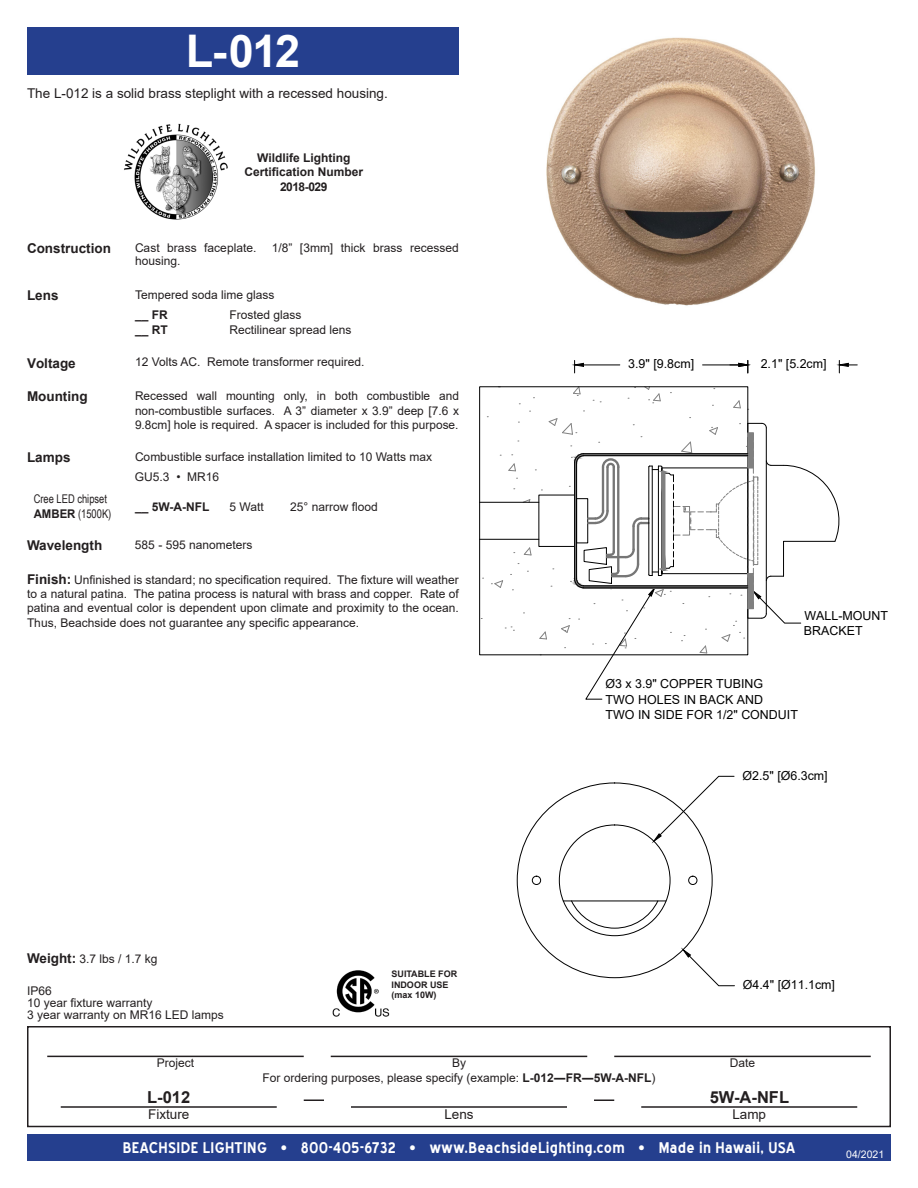
<style>
.page{position:relative;width:918px;height:1188px;background:#fff}
.page>*{position:absolute;margin:0;border:0;box-sizing:border-box;transform-origin:0 0}
.t1{font:700 45px "Arial";color:#fff}
.t2{font:700 16.5px "Arial";color:#231f20}
.t3{font:700 15px "Blue Highway";letter-spacing:.02em;color:#fff}
.t4{font:13.5px "Arial";color:#231f20}
.t5{font:700 13.5px "Arial";color:#231f20}
.t6{font:12.45px/15.1px "Arial";color:#000}
.t7{font:12px/14.4px "Arial";color:#231f20;text-align:justify}
.t8{font:700 12px/14.4px "Arial";color:#231f20}
.t9{font:12px/14.4px "Arial Narrow";color:#231f20;scale:.95 1}
.t10{font:10.5px "Arial";color:#fff}
.t11{font:700 9px/10.8px "Arial";color:#231f20}
.s1{font-family:"Arial";font-weight:700}
.s2{font-weight:700;font-size:13.5px}
.s3{font-weight:700}
</style>
<div class="page">
<div style="left:27px;top:1134px;width:864px;height:27px;background:#253f8e"></div>
<div style="left:27px;top:27px;width:432px;height:47px;background:#253f8e"></div>
<div style="left:27px;top:1026px;width:864px;height:101px;border:2px solid #231f20"></div>
<hr style="left:47px;top:1056px;width:257px;height:1px;background:#231f20">
<hr style="left:331px;top:1056px;width:256px;height:1px;background:#231f20">
<hr style="left:614px;top:1056px;width:257px;height:1px;background:#231f20">
<hr style="left:61px;top:1106px;width:216px;height:2px;background:#231f20">
<svg style="left:304px;top:1100px;width:20px;height:1px"></svg>
<hr style="left:641px;top:1106px;width:216px;height:2px;background:#231f20">
<svg style="left:594px;top:1100px;width:20px;height:1px"></svg>
<hr style="left:351px;top:1106px;width:216px;height:2px;background:#231f20">
<img style="left:332px;top:970px;width:58px;height:47px">
<img style="left:546px;top:37px;width:269px;height:269px">
<hr style="left:480px;top:502px;width:59px;height:1px;background:#000">
<hr style="left:480px;top:539px;width:59px;height:1px;background:#000">
<div style="left:688px;top:876px;width:9px;height:9px;border:1px solid #000;border-radius:50%"></div>
<div style="left:532px;top:876px;width:9px;height:9px;border:1px solid #000;border-radius:50%"></div>
<hr style="left:563px;top:901px;width:103px;height:1px;background:#000">
<svg style="left:571px;top:900px;width:88px;height:29px"></svg>
<svg style="left:839px;top:360px;width:18px;height:13px"></svg>
<svg style="left:653px;top:776px;width:82px;height:66px"></svg>
<svg style="left:682px;top:949px;width:53px;height:37px"></svg>
<hr style="left:584px;top:365px;width:36px;height:1px;background:#000">
<hr style="left:703px;top:365px;width:36px;height:1px;background:#000">
<svg style="left:574px;top:360px;width:10px;height:13px"></svg>
<svg style="left:730px;top:360px;width:19px;height:13px"></svg>
<svg style="left:481px;top:386px;width:359px;height:314px"></svg>
<img style="left:124px;top:123px;width:104px;height:97px">
<h1 class="t1" style="left:186px;top:19px;width:116px">L-012</h1>
<p class="t4" style="left:27px;top:84px;width:362px">The L-012 is a solid brass steplight with a recessed housing.</p>
<p class="t5" style="left:27px;top:239px;width:85px">Construction</p>
<p class="t5" style="left:27px;top:286px;width:33px">Lens</p>
<p class="t8" style="left:244px;top:151px;width:120px;text-align:center">Wildlife Lighting<br>Certification Number<br>2018-029</p>
<p class="t7" style="left:135px;top:240px;width:123px">Cast brass faceplate.</p>
<p class="t7" style="left:272px;top:240px;width:189px">1/8” [3mm] thick brass recessed</p>
<p class="t7" style="left:135px;top:254px;width:47px">housing.</p>
<p class="t7" style="left:135px;top:287px;width:141px">Tempered soda lime glass</p>
<p class="t8" style="left:135px;top:308px;width:34px">__ FR __ RT</p>
<p class="t7" style="left:230px;top:308px;width:124px">Frosted glass<br>Rectilinear spread lens</p>
<p class="t7" style="left:135px;top:355px;width:231px">12 Volts AC. Remote transformer required.</p>
<p class="t5" style="left:27px;top:353px;width:50px">Voltage</p>
<p class="t5" style="left:27px;top:387px;width:62px">Mounting</p>
<p class="t7" style="left:135px;top:389px;width:325px">Recessed wall mounting only, in both combustible and non-combustible surfaces. A 3” diameter x 3.9” deep [7.6 x 9.8cm] hole is required. A spacer is included for this purpose.</p>
<p class="t5" style="left:27px;top:448px;width:45px">Lamps</p>
<p class="t7" style="left:135px;top:450px;width:299px">Combustible surface installation limited to 10 Watts max</p>
<p class="t7" style="left:135px;top:470px;width:86px">GU5.3 • MR16</p>
<p class="t9" style="left:34px;top:492px;width:83px">Cree LED chipset<br><span class="s1">AMBER</span> (1500K)</p>
<p class="t8" style="left:135px;top:499px;width:76px">__ 5W-A-NFL</p>
<p class="t7" style="left:230px;top:499px;width:36px">5 Watt</p>
<p class="t7" style="left:290px;top:499px;width:89px">25° narrow flood</p>
<p class="t5" style="left:27px;top:536px;width:77px">Wavelength</p>
<p class="t7" style="left:135px;top:537px;width:119px">585 - 595 nanometers</p>
<p class="t7" style="left:27px;top:572px;width:434px"><span class="s2">Finish:</span> Unfinished is standard; no specification required. The fixture will weather to a natural patina. The patina process is natural with brass and copper. Rate of patina and eventual color is dependent upon climate and proximity to the ocean.<br>Thus, Beachside does not guarantee any specific appearance.</p>
<p class="t7" style="left:27px;top:952px;width:132px"><span class="s2">Weight:</span> 3.7 lbs / 1.7 kg</p>
<p class="t7" style="left:27px;top:985px;width:198px;line-height:12px;text-align:left">IP66<br>10 year fixture warranty<br>3 year warranty on MR16 LED lamps</p>
<p class="t11" style="left:392px;top:968px;width:67px">SUITABLE FOR<br>INDOOR USE (max 10W)</p>
<p class="t6" style="left:628px;top:356px;width:67px">3.9" [9.8cm]</p>
<p class="t6" style="left:761px;top:356px;width:67px">2.1" [5.2cm]</p>
<p class="t6" style="left:804px;top:608px;width:86px">WALL-MOUNT<br>BRACKET</p>
<p class="t6" style="left:605px;top:676px;width:194px">Ø3 x 3.9" COPPER TUBING<br>TWO HOLES IN BACK AND<br>TWO IN SIDE FOR 1/2" CONDUIT</p>
<p class="t6" style="left:743px;top:768px;width:87px">Ø2.5" [Ø6.3cm]</p>
<p class="t6" style="left:743px;top:977px;width:94px">Ø4.4" [Ø11.1cm]</p>
<p class="t7" style="left:157px;top:1056px;width:39px">Project</p>
<p class="t7" style="left:452px;top:1056px;width:16px">By</p>
<p class="t7" style="left:730px;top:1056px;width:27px">Date</p>
<p class="t7" style="left:262px;top:1070px;width:395px">For ordering purposes, please specify (example: <span class="s3">L-012―FR―5W-A-NFL</span>)</p>
<p class="t4" style="left:148px;top:1105px;width:43px">Fixture</p>
<h2 class="t2" style="left:710px;top:1085px;width:81px">5W-A-NFL</h2>
<h2 class="t2" style="left:147px;top:1085px;width:45px">L-012</h2>
<p class="t4" style="left:444px;top:1105px;width:31px">Lens</p>
<p class="t4" style="left:732px;top:1105px;width:35px">Lamp</p>
<p class="t3" style="left:123px;top:1139px;width:674px">BEACHSIDE LIGHTING • 800-405-6732 • www.BeachsideLighting.com • Made in Hawaii, USA</p>
<p class="t10" style="left:846px;top:1147px;width:39px">04/2021</p>
</div>
